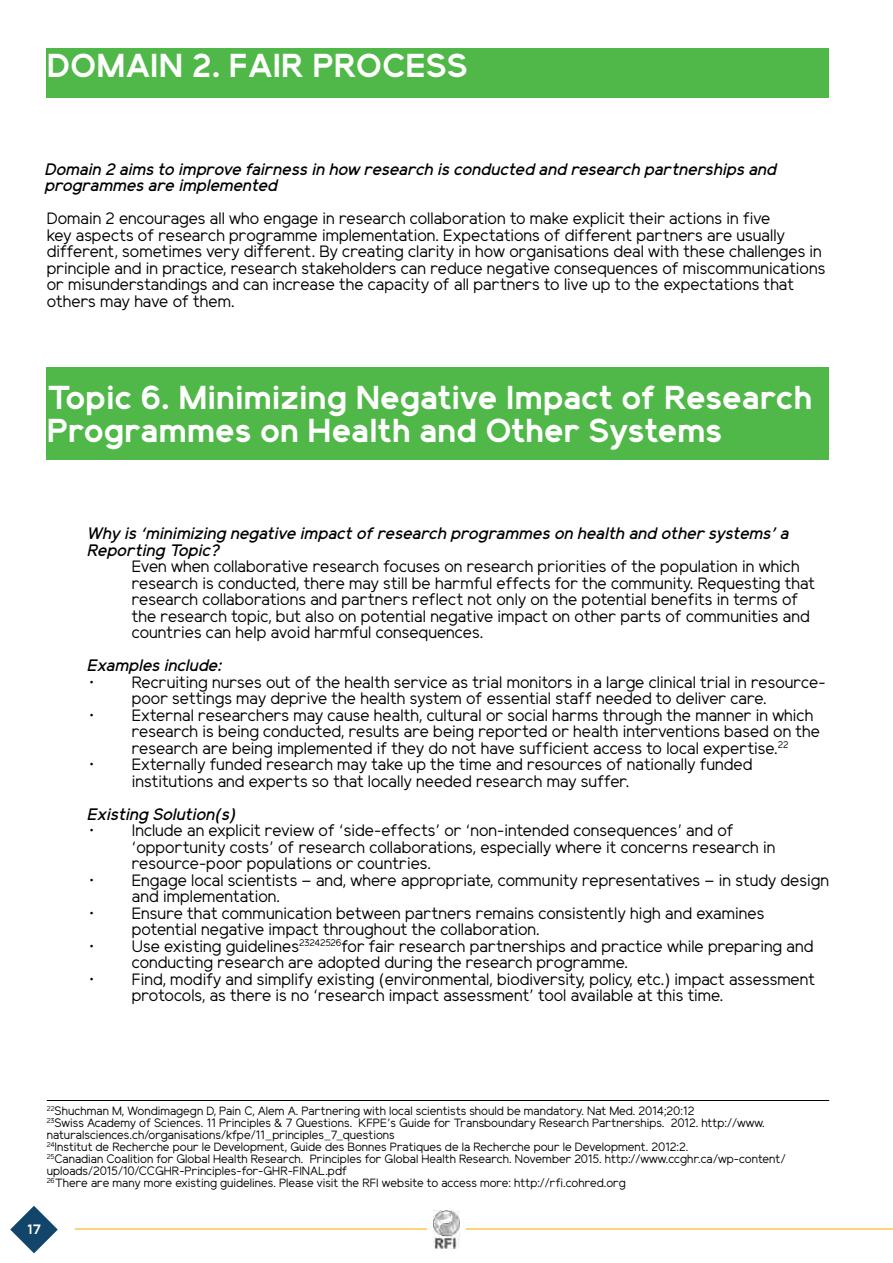
<style>
.page{position:relative;width:893px;height:1263px;background:#fff}
.page>*{position:absolute;margin:0;border:0;box-sizing:border-box;transform-origin:0 0}
.t1{font:700 33px/33px "Elliot Sans";color:#fff}
.t2{font:16.5px/16.5px "Elliot Sans";color:#000}
.t3{font:italic 500 16.5px/16.5px "Elliot Sans";color:#000}
.t4{font:700 13.5px "Elliot Sans";color:#fff}
.t5{font:12px/12px "Elliot Sans";color:#000}
</style>
<div class="page">
<svg style="left:10px;top:1206px;width:48px;height:47px"></svg>
<hr style="left:75px;top:1228px;width:352px;height:1px;background:#fcb116">
<hr style="left:466px;top:1228px;width:427px;height:1px;background:#fcb116">
<img style="left:434px;top:1210px;width:25px;height:38px">
<div style="left:47px;top:368px;width:782px;height:92px;background:#50b848"></div>
<div style="left:47px;top:49px;width:782px;height:49px;background:#50b848"></div>
<hr style="left:47px;top:1100px;width:782px;height:1px;background:#000">
<h1 class="t1" style="left:47px;top:53px;width:423px">DOMAIN 2. FAIR PROCESS</h1>
<p class="t3" style="left:47px;top:163px;width:733px">Domain 2 aims to improve fairness in how research is conducted and research partnerships and programmes are implemented</p>
<p class="t2" style="left:47px;top:212px;width:780px">Domain 2 encourages all who engage in research collaboration to make explicit their actions in five<br>key aspects of research programme implementation. Expectations of different partners are usually different, sometimes very different. By creating clarity in how organisations deal with these challenges in principle and in practice, research stakeholders can reduce negative consequences of miscommunications or misunderstandings and can increase the capacity of all partners to live up to the expectations that others may have of them.</p>
<h1 class="t1" style="left:47px;top:385px;width:767px">Topic 6. Minimizing Negative Impact of Research<br>Programmes on Health and Other Systems</h1>
<p class="t3" style="left:89px;top:527px;width:703px">Why is ‘minimizing negative impact of research programmes on health and other systems’ a<br>Reporting Topic?</p>
<p class="t2" style="left:132px;top:560px;width:685px">Even when collaborative research focuses on research priorities of the population in which research is conducted, there may still be harmful effects for the community. Requesting that research collaborations and partners reflect not only on the potential benefits in terms of the research topic, but also on potential negative impact on other parts of communities and countries can help avoid harmful consequences.</p>
<p class="t3" style="left:89px;top:659px;width:136px">Examples include:</p>
<p class="t2" style="left:132px;top:676px;width:695px;text-indent:-43px">• Recruiting nurses out of the health service as trial monitors in a large clinical trial in resource&shy;poor settings may deprive the health system of essential staff needed to deliver care.</p>
<p class="t2" style="left:132px;top:709px;width:690px;text-indent:-43px">• External researchers may cause health, cultural or social harms through the manner in which research is being conducted, results are being reported or health interventions based on the research are being implemented if they do not have sufficient access to local expertise.<sup>22</sup></p>
<p class="t2" style="left:132px;top:758px;width:622px;text-indent:-43px">• Externally funded research may take up the time and resources of nationally funded institutions and experts so that locally needed research may suffer.</p>
<p class="t3" style="left:89px;top:808px;width:150px">Existing Solution(s)</p>
<p class="t2" style="left:132px;top:824px;width:645px;text-indent:-43px">• Include an explicit review of ‘side-effects’ or ‘non-intended consequences’ and of ‘opportunity costs’ of research collaborations, especially where it concerns research in resource-poor populations or countries.</p>
<p class="t2" style="left:132px;top:874px;width:699px;text-indent:-43px">• Engage local scientists – and, where appropriate, community representatives – in study design and implementation.</p>
<p class="t2" style="left:132px;top:907px;width:634px;text-indent:-43px">• Ensure that communication between partners remains consistently high and examines potential negative impact throughout the collaboration.</p>
<p class="t2" style="left:132px;top:940px;width:683px;text-indent:-43px">• Use existing guidelines<sup>23242526</sup>for fair research partnerships and practice while preparing and conducting research are adopted during the research programme.</p>
<p class="t2" style="left:132px;top:973px;width:685px;text-indent:-43px">• Find, modify and simplify existing (environmental, biodiversity, policy, etc.) impact assessment protocols, as there is no ‘research impact assessment’ tool available at this time.</p>
<p class="t5" style="left:47px;top:1106px;width:740px"><sup>22</sup>Shuchman M, Wondimagegn D, Pain C, Alem A. Partnering with local scientists should be mandatory. Nat Med. 2014;20:12<br><sup>23</sup>Swiss Academy of Sciences. 11 Principles &amp; 7 Questions. KFPE’s Guide for Transboundary Research Partnerships. 2012. http://www. naturalsciences.ch/organisations/kfpe/11_principles_7_questions<br><sup>24</sup>Institut de Recherche pour le Development, Guide des Bonnes Pratiques de la Recherche pour le Development. 2012:2.<br><sup>25</sup>Canadian Coalition for Global Health Research. Principles for Global Health Research. November 2015. http://www.ccghr.ca/wp-content/ uploads/2015/10/CCGHR-Principles-for-GHR-FINAL.pdf<br><sup>26</sup>There are many more existing guidelines. Please visit the RFI website to access more: http://rfi.cohred.org</p>
<p class="t4" style="left:27px;top:1224px;width:16px">17</p>
</div>
